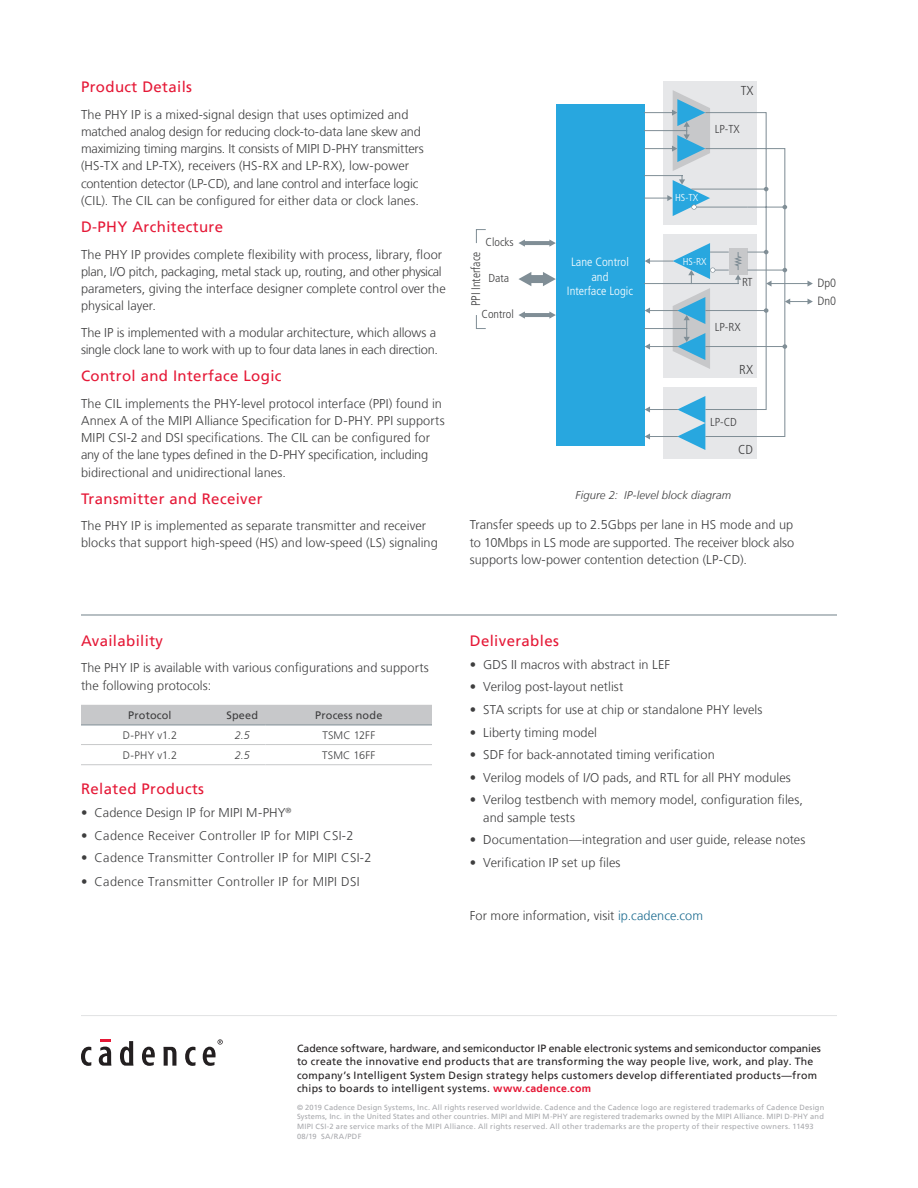
<style>
.page{position:relative;width:918px;height:1188px;background:#fff}
.page>*{position:absolute;margin:0;border:0;box-sizing:border-box;transform-origin:0 0}
.Body{font:15px "Frutiger LT";letter-spacing:.025em;color:#e51836}
.Body_Header_A{font:15px "Frutiger LT";letter-spacing:.025em;color:#e51836}
.t1{font:300 condensed 13.05px "Frutiger LT Std";color:#3e3e3f;scale:1.04 1}
.Body-2{font:300 12.75px/17.2px "Frutiger LT";letter-spacing:.005em;color:#3e3e3f}
.Body-3{font:300 12.75px "Frutiger LT";letter-spacing:.025em;color:#3e3e3f}
.t2{font:300 condensed 12.45px "Frutiger LT Std";color:#3e3e3f;scale:.96 1}
.t3{font:300 condensed 12px/14.4px "Frutiger LT Std";color:#fff;text-align:center;scale:1.04 1}
.t4{font:300 condensed 12px/18px "Frutiger LT Std";color:#3e3e3f;scale:1.04 1}
.t5{font:300 condensed 11.55px "Frutiger LT Std";color:#3e3e3f;scale:1.04 1}
.t6{font:italic 300 11.25px "Frutiger LT";letter-spacing:.01em;color:#3e3e3f}
.Cell_Header_C{font:10.8px "Frutiger LT";letter-spacing:.02em;color:#3e3e3f}
.Cell_Body_C{font:300 10.8px "Frutiger LT";letter-spacing:.02em;color:#3e3e3f}
.Cell_Body_C_right{font:300 10.8px "Frutiger LT";letter-spacing:.02em;color:#3e3e3f}
.Cell_Body_C-2{font:italic 300 10.8px "Frutiger LT";color:#3e3e3f}
.t7{font:10.5px/13.2px "Frutiger LT";letter-spacing:.025em;color:#231f20}
.t8{font:300 condensed 10.05px "Frutiger LT Std";color:#fff;scale:1.04 1}
.t9{font:7.5px/9.8px "Frutiger LT";letter-spacing:.025em;color:#a8a9ad}
.s1{color:#1a6a8f}
.s2{font-weight:700;color:#e51836}
</style>
<div class="page">
<svg style="left:81px;top:1047px;width:10px;height:19px"></svg>
<svg style="left:99px;top:1039px;width:12px;height:27px"></svg>
<svg style="left:120px;top:1041px;width:13px;height:25px"></svg>
<svg style="left:142px;top:1047px;width:13px;height:19px"></svg>
<svg style="left:163px;top:1047px;width:13px;height:19px"></svg>
<svg style="left:185px;top:1047px;width:10px;height:19px"></svg>
<svg style="left:203px;top:1039px;width:20px;height:27px"></svg>
<hr style="left:81px;top:1015px;width:756px;height:1px;background:#e1e2e4">
<div style="left:556px;top:104px;width:89px;height:342px;background:#28a7df"></div>
<hr style="left:524px;top:241px;width:26px;height:4px;background:#808e96">
<svg style="left:549px;top:239px;width:7px;height:8px"></svg>
<svg style="left:518px;top:239px;width:7px;height:8px"></svg>
<div style="left:529px;top:275px;width:16px;height:8px;background:#808e96"></div>
<svg style="left:543px;top:272px;width:13px;height:14px"></svg>
<svg style="left:518px;top:272px;width:13px;height:14px"></svg>
<hr style="left:524px;top:313px;width:26px;height:4px;background:#808e96">
<svg style="left:549px;top:311px;width:7px;height:8px"></svg>
<svg style="left:518px;top:311px;width:7px;height:8px"></svg>
<svg style="left:476px;top:229px;width:10px;height:100px"></svg>
<div style="left:663px;top:387px;width:94px;height:72px;background:#e6e7e9"></div>
<div style="left:663px;top:81px;width:94px;height:144px;background:#e6e7e9"></div>
<svg style="left:645px;top:90px;width:168px;height:360px"></svg>
<div style="left:81px;top:705px;width:351px;height:20px;background:#c7c8ca"></div>
<hr style="left:81px;top:725px;width:138px;height:1px;background:#808e96">
<hr style="left:219px;top:725px;width:47px;height:1px;background:#808e96">
<hr style="left:266px;top:725px;width:166px;height:1px;background:#808e96">
<hr style="left:81px;top:764px;width:138px;height:1px;background:#c7c8ca">
<hr style="left:219px;top:764px;width:47px;height:1px;background:#c7c8ca">
<hr style="left:266px;top:764px;width:166px;height:1px;background:#c7c8ca">
<hr style="left:81px;top:744px;width:138px;height:1px;background:#c7c8ca">
<hr style="left:219px;top:744px;width:47px;height:1px;background:#c7c8ca">
<hr style="left:266px;top:744px;width:166px;height:1px;background:#c7c8ca">
<hr style="left:81px;top:614px;width:756px;height:2px;background:#808e96">
<p class="Body_Header_A" style="left:81px;top:78px;width:113px">Product Details</p>
<p class="Body-2" style="left:81px;top:106px;width:344px">The PHY IP is a mixed-signal design that uses optimized and matched analog design for reducing clock-to-data lane skew and maximizing timing margins. It consists of MIPI D-PHY transmitters (HS-TX and LP-TX), receivers (HS-RX and LP-RX), low-power contention detector (LP-CD), and lane control and interface logic (CIL). The CIL can be configured for either data or clock lanes.</p>
<p class="Body" style="left:81px;top:218px;width:144px">D-PHY Architecture</p>
<p class="Body-2" style="left:81px;top:246px;width:366px">The PHY IP provides complete flexibility with process, library, floor plan, I/O pitch, packaging, metal stack up, routing, and other physical parameters, giving the interface designer complete control over the physical layer.</p>
<p class="Body-2" style="left:81px;top:324px;width:359px">The IP is implemented with a modular architecture, which allows a single clock lane to work with up to four data lanes in each direction.</p>
<p class="Body" style="left:81px;top:367px;width:202px">Control and Interface Logic</p>
<p class="Body-2" style="left:81px;top:395px;width:365px">The CIL implements the PHY-level protocol interface (PPI) found in Annex A of the MIPI Alliance Specification for D-PHY. PPI supports MIPI CSI-2 and DSI specifications. The CIL can be configured for any of the lane types defined in the D-PHY specification, including bidirectional and unidirectional lanes.</p>
<p class="Body" style="left:81px;top:490px;width:183px">Transmitter and Receiver</p>
<p class="Body-2" style="left:81px;top:517px;width:358px">The PHY IP is implemented as separate transmitter and receiver blocks that support high-speed (HS) and low-speed (LS) signaling</p>
<p class="Body-2" style="left:470px;top:516px;width:326px;text-align:justify">Transfer speeds up to 2.5Gbps per lane in HS mode and up to 10Mbps in LS mode are supported. The receiver block also supports low-power contention detection (LP-CD).</p>
<p class="t1" style="left:741px;top:83px;width:14px">TX</p>
<p class="t5" style="left:715px;top:123px;width:26px">LP-TX</p>
<p class="t8" style="left:675px;top:192px;width:24px">HS-TX</p>
<p class="t5" style="left:486px;top:235px;width:29px">Clocks</p>
<p class="t5" style="left:488px;top:271px;width:21px">Data</p>
<p class="t5" style="left:482px;top:307px;width:32px">Control</p>
<p class="t2" style="left:469px;top:306px;width:58px;rotate:-90deg">PPI Interface</p>
<p class="t3" style="left:567px;top:255px;width:65px">Lane Control and<br>Interface Logic</p>
<p class="t8" style="left:683px;top:256px;width:24px">HS-RX</p>
<p class="t5" style="left:742px;top:276px;width:12px">RT</p>
<p class="t5" style="left:715px;top:321px;width:26px">LP-RX</p>
<p class="t1" style="left:739px;top:362px;width:15px">RX</p>
<p class="t5" style="left:710px;top:415px;width:27px">LP-CD</p>
<p class="t1" style="left:738px;top:443px;width:16px">CD</p>
<p class="t6" style="left:576px;top:488px;width:157px">Figure 2: IP-level block diagram</p>
<p class="t4" style="left:818px;top:274px;width:19px">Dp0<br>Dn0</p>
<p class="Body_Header_A" style="left:81px;top:632px;width:84px">Availability</p>
<p class="Body-2" style="left:81px;top:660px;width:349px">The PHY IP is available with various configurations and supports the following protocols:</p>
<p class="Cell_Header_C" style="left:128px;top:709px;width:45px">Protocol</p>
<p class="Cell_Header_C" style="left:226px;top:709px;width:33px">Speed</p>
<p class="Cell_Header_C" style="left:315px;top:709px;width:69px">Process node</p>
<p class="Cell_Body_C" style="left:123px;top:729px;width:56px">D-PHY v1.2</p>
<p class="Cell_Body_C-2" style="left:235px;top:729px;width:16px">2.5</p>
<p class="Cell_Body_C_right" style="left:322px;top:729px;width:54px">TSMC 12FF</p>
<p class="Cell_Body_C" style="left:123px;top:749px;width:56px">D-PHY v1.2</p>
<p class="Cell_Body_C-2" style="left:235px;top:749px;width:16px">2.5</p>
<p class="Cell_Body_C_right" style="left:322px;top:749px;width:55px">TSMC 16FF</p>
<p class="Body_Header_A" style="left:81px;top:780px;width:125px">Related Products</p>
<p class="Body-2" style="left:81px;top:804px;width:212px">• Cadence Design IP for MIPI M-PHY<sup>®</sup></p>
<p class="Body-3" style="left:81px;top:828px;width:274px">• Cadence Receiver Controller IP for MIPI CSI-2</p>
<p class="Body-3" style="left:81px;top:851px;width:292px">• Cadence Transmitter Controller IP for MIPI CSI-2</p>
<p class="Body-3" style="left:81px;top:874px;width:280px">• Cadence Transmitter Controller IP for MIPI DSI</p>
<p class="Body_Header_A" style="left:470px;top:632px;width:91px">Deliverables</p>
<p class="Body-2" style="left:470px;top:656px;width:202px">• GDS II macros with abstract in LEF</p>
<p class="Body-2" style="left:470px;top:678px;width:155px">• Verilog post-layout netlist</p>
<p class="Body-2" style="left:470px;top:701px;width:294px">• STA scripts for use at chip or standalone PHY levels</p>
<p class="Body-2" style="left:470px;top:724px;width:129px">• Liberty timing model</p>
<p class="Body-2" style="left:470px;top:746px;width:247px">• SDF for back-annotated timing verification</p>
<p class="Body-2" style="left:470px;top:769px;width:323px">• Verilog models of I/O pads, and RTL for all PHY modules</p>
<p class="Body-2" style="left:483px;top:792px;width:321px;text-indent:-14px">• Verilog testbench with memory model, configuration files, and sample tests</p>
<p class="Body-2" style="left:470px;top:832px;width:337px">• Documentation—integration and user guide, release notes</p>
<p class="Body-2" style="left:470px;top:854px;width:152px">• Verification IP set up files</p>
<p class="Body-2" style="left:470px;top:907px;width:235px">For more information, visit <span class="s1">ip.cadence.com</span></p>
<p class="t7" style="left:297px;top:1042px;width:526px">Cadence software, hardware, and semiconductor IP enable electronic systems and semiconductor companies to create the innovative end products that are transforming the way people live, work, and play. The company’s Intelligent System Design strategy helps customers develop differentiated products—from chips to boards to intelligent systems. <span class="s2">www.cadence.com</span></p>
<p class="t9" style="left:297px;top:1102px;width:529px">© 2019 Cadence Design Systems, Inc. All rights reserved worldwide. Cadence and the Cadence logo are registered trademarks of Cadence Design Systems, Inc. in the United States and other countries. MIPI and MIPI M-PHY are registered trademarks owned by the MIPI Alliance. MIPI D-PHY and MIPI CSI-2 are service marks of the MIPI Alliance. All rights reserved. All other trademarks are the property of their respective owners. 11493<br>08/19 SA/RA/PDF</p>
</div>
